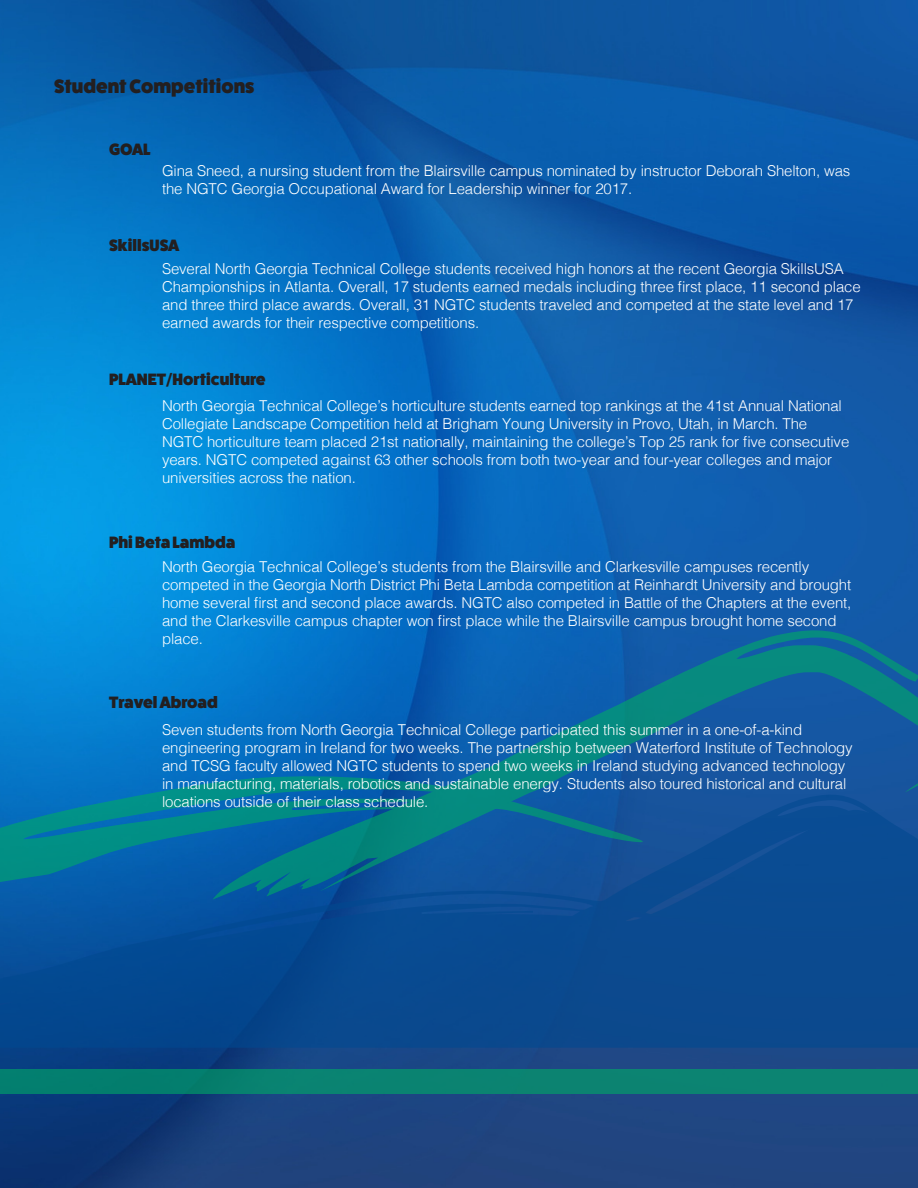
<style>
.page{position:relative;width:918px;height:1188px;background:#fff}
.page>*{position:absolute;margin:0;border:0;box-sizing:border-box;transform-origin:0 0}
.t1{font:800 19.5px "Fat Frank";color:#231f20}
.t2{font:800 16.5px "Fat Frank";color:#231f20}
.t3{font:300 15px/18px "Helvetica";letter-spacing:-.01em;color:#fff}
</style>
<div class="page">
<img style="left:0;top:0;width:918px;height:1188px">
<svg style="left:0;top:773px;width:213px;height:19px;background:#0474c0"></svg>
<svg style="left:213px;top:630px;width:705px;height:162px;background:#0969a9"></svg>
<div style="left:0;top:1034px;width:918px;height:14px;background:#0a488c"></div>
<svg style="left:0;top:792px;width:918px;height:242px;background:#085595"></svg>
<div style="left:0;top:1070px;width:918px;height:24px;background:#0a8371"></div>
<svg style="left:819px;top:679px;width:99px;height:347px;background:#0e5195"></svg>
<p class="t1" style="left:54px;top:75px;width:202px">Student Competitions</p>
<p class="t2" style="left:109px;top:140px;width:43px">GOAL</p>
<p class="t3" style="left:162px;top:161px;width:690px">Gina Sneed, a nursing student from the Blairsville campus nominated by instructor Deborah Shelton, was the NGTC Georgia Occupational Award for Leadership winner for 2017.</p>
<p class="t2" style="left:109px;top:236px;width:72px">SkillsUSA</p>
<p class="t3" style="left:162px;top:259px;width:700px">Several North Georgia Technical College students received high honors at the recent Georgia SkillsUSA Championships in Atlanta. Overall, 17 students earned medals including three first place, 11 second place and three third place awards. Overall, 31 NGTC students traveled and competed at the state level and 17 earned awards for their respective competitions.</p>
<p class="t2" style="left:109px;top:370px;width:158px">PLANET/Horticulture</p>
<p class="t3" style="left:162px;top:395px;width:689px">North Georgia Technical College’s horticulture students earned top rankings at the 41st Annual National Collegiate Landscape Competition held at Brigham Young University in Provo, Utah, in March. The NGTC horticulture team placed 21st nationally, maintaining the college’s Top 25 rank for five consecutive years. NGTC competed against 63 other schools from both two-year and four-year colleges and major universities across the nation.</p>
<p class="t2" style="left:109px;top:533px;width:128px">Phi Beta Lambda</p>
<p class="t3" style="left:162px;top:557px;width:691px">North Georgia Technical College’s students from the Blairsville and Clarkesville campuses recently competed in the Georgia North District Phi Beta Lambda competition at Reinhardt University and brought home several first and second place awards. NGTC also competed in Battle of the Chapters at the event, and the Clarkesville campus chapter won first place while the Blairsville campus brought home second place.</p>
<p class="t2" style="left:109px;top:693px;width:110px">Travel Abroad</p>
<p class="t3" style="left:162px;top:720px;width:692px">Seven students from North Georgia Technical College participated this summer in a one-of-a-kind engineering program in Ireland for two weeks. The partnership between Waterford Institute of Technology and TCSG faculty allowed NGTC students to spend two weeks in Ireland studying advanced technology in manufacturing, materials, robotics and sustainable energy. Students also toured historical and cultural locations outside of their class schedule.</p>
</div>
